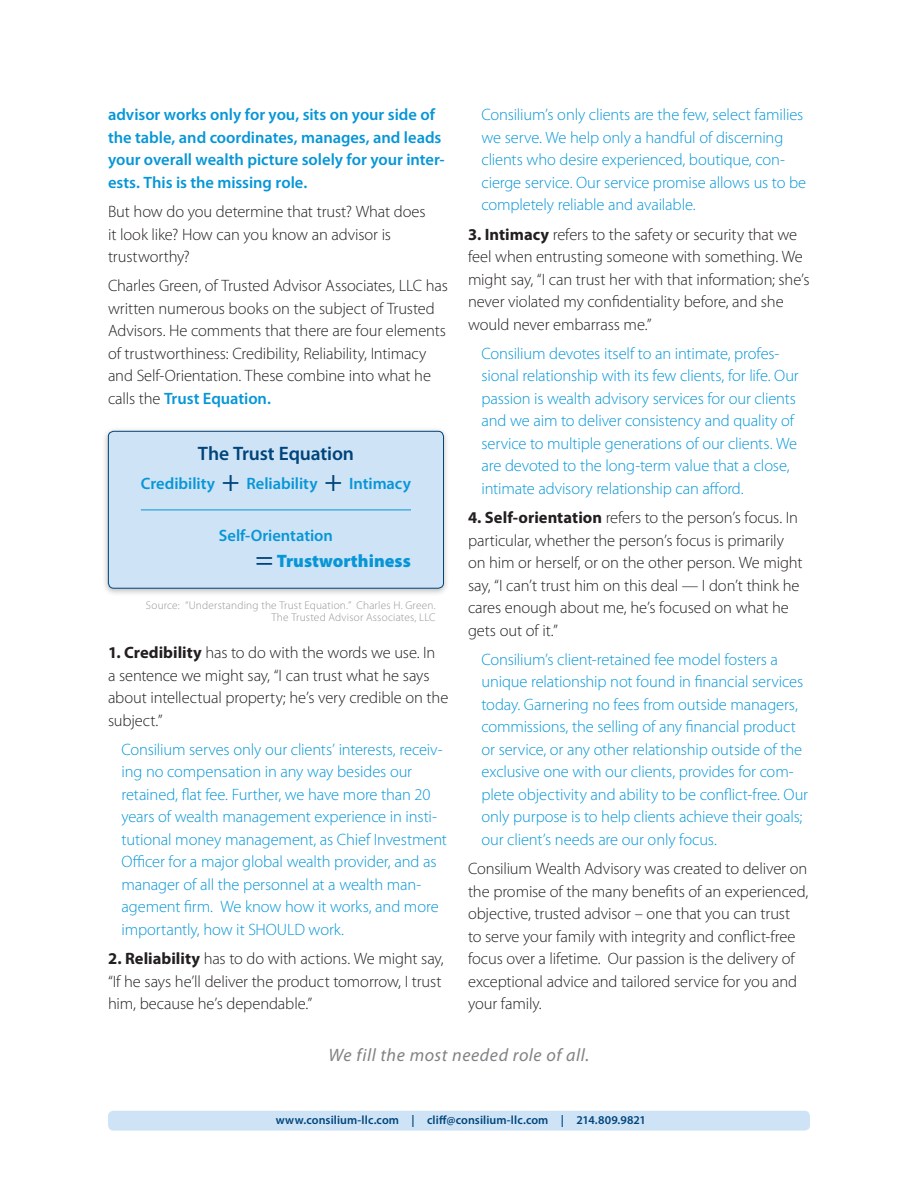
<style>
.page{position:relative;width:918px;height:1188px;background:#fff}
.page>*{position:absolute;margin:0;border:0;box-sizing:border-box;transform-origin:0 0}
.Sub_Head{font:600 19.5px "Myriad Pro";letter-spacing:-.005em;color:#00447b}
.Drop_Head{font:italic 18px "Myriad Pro";letter-spacing:.03em;color:#808285}
.Graphic_list{font:900 18px "Myriad Pro";color:#0696d7}
.Body_Copy{font:300 16.5px/22.5px "Myriad Pro";letter-spacing:-.005em;color:#231f20}
.Body_Copy-2{font:300 16.5px/22.5px "Myriad Pro";letter-spacing:-.01em;color:#0696d7}
.Body_Copy-3{font:600 16.5px/22.5px "Myriad Pro";letter-spacing:-.005em;color:#0696d7}
.Graphic_list-2{font:600 16.5px "Myriad Pro";letter-spacing:-.005em;color:#0696d7}
.t1{font:600 12px "Myriad Pro";letter-spacing:.01em;color:#00447b}
.Photo_Source_Credit{font:300 11.25px/12px "Myriad Pro";letter-spacing:.015em;color:#939598;text-align:right}
.s1{font-weight:600;color:#0696d7}
.s2{font-weight:400;font-size:30px;color:#00447b}
.s3{font-weight:700}
</style>
<div class="page">
<div style="left:108px;top:1111px;width:702px;height:20px;background:#cee3f5;border-radius:5px"></div>
<div style="left:102px;top:427px;width:348px;height:170px;background:#231f20;opacity:.3"></div>
<div style="left:108px;top:431px;width:336px;height:157px;background:#cee3f5;border-radius:5px"></div>
<hr style="left:141px;top:510px;width:270px;height:1px;background:#0696d7">
<div style="left:108px;top:431px;width:336px;height:158px;border:1px solid #00447b;border-radius:5px"></div>
<p class="Body_Copy-3" style="left:108px;top:104px;width:338px">advisor works only for you, sits on your side of the table, and coordinates, manages, and leads your overall wealth picture solely for your inter&shy;ests. This is the missing role.</p>
<p class="Body_Copy" style="left:108px;top:200px;width:319px">But how do you determine that trust? What does it look like? How can you know an advisor is trustworthy?</p>
<p class="Body_Copy" style="left:108px;top:274px;width:341px">Charles Green, of Trusted Advisor Associates, LLC has written numerous books on the subject of Trusted Advisors. He comments that there are four elements of trustworthiness: Credibility, Reliability, Intimacy and Self-Orientation. These combine into what he calls the <span class="s1">Trust Equation.</span></p>
<p class="Sub_Head" style="left:198px;top:442px;width:158px">The Trust Equation</p>
<p class="Graphic_list-2" style="left:141px;top:475px;width:272px">Credibility <span class="s2">+</span> Reliability <span class="s2">+</span> Intimacy</p>
<p class="Graphic_list-2" style="left:219px;top:527px;width:116px">Self-Orientation</p>
<p class="Graphic_list" style="left:255px;top:551px;width:157px"><span class="s2">=</span> Trustworthiness</p>
<p class="Photo_Source_Credit" style="left:146px;top:599px;width:291px">Source: “Understanding the Trust Equation.” Charles H. Green.<br>The Trusted Advisor Associates, LLC</p>
<p class="Body_Copy" style="left:108px;top:641px;width:342px"><span class="s3">1. Credibility</span> has to do with the words we use. In<br>a sentence we might say, “I can trust what he says about intellectual property; he’s very credible on the subject.”</p>
<p class="Body_Copy-2" style="left:122px;top:738px;width:327px">Consilium serves only our clients’ interests, receiv&shy;ing no compensation in any way besides our retained, flat fee. Further, we have more than 20 years of wealth management experience in insti&shy;tutional money management, as Chief Investment Officer for a major global wealth provider, and as manager of all the personnel at a wealth man&shy;agement firm. We know how it works, and more importantly, how it SHOULD work.</p>
<p class="Body_Copy" style="left:108px;top:947px;width:337px"><span class="s3">2. Reliability</span> has to do with actions. We might say, “If he says he’ll deliver the product tomorrow, I trust him, because he’s dependable.”</p>
<p class="Body_Copy-2" style="left:482px;top:103px;width:326px">Consilium’s only clients are the few, select families we serve. We help only a handful of discerning clients who desire experienced, boutique, con&shy;cierge service. Our service promise allows us to be completely reliable and available.</p>
<p class="Body_Copy" style="left:468px;top:223px;width:343px"><span class="s3">3. Intimacy</span> refers to the safety or security that we feel when entrusting someone with something. We might say, “I can trust her with that information; she’s never violated my confidentiality before, and she would never embarrass me.”</p>
<p class="Body_Copy-2" style="left:482px;top:342px;width:319px">Consilium devotes itself to an intimate, profes&shy;sional relationship with its few clients, for life. Our passion is wealth advisory services for our clients and we aim to deliver consistency and quality of service to multiple generations of our clients. We are devoted to the long-term value that a close, intimate advisory relationship can afford.</p>
<p class="Body_Copy" style="left:468px;top:506px;width:336px"><span class="s3">4. Self-orientation</span> refers to the person’s focus. In particular, whether the person’s focus is primarily on him or herself, or on the other person. We might say, “I can’t trust him on this deal — I don’t think he cares enough about me, he’s focused on what he gets out of it.”</p>
<p class="Body_Copy-2" style="left:482px;top:648px;width:328px">Consilium’s client-retained fee model fosters a unique relationship not found in financial services today. Garnering no fees from outside managers, commissions, the selling of any financial product or service, or any other relationship outside of the exclusive one with our clients, provides for com&shy;plete objectivity and ability to be conflict-free. Our only purpose is to help clients achieve their goals; our client’s needs are our only focus.</p>
<p class="Body_Copy" style="left:468px;top:857px;width:342px">Consilium Wealth Advisory was created to deliver on the promise of the many benefits of an experienced, objective, trusted advisor – one that you can trust<br>to serve your family with integrity and conflict-free focus over a lifetime. Our passion is the delivery of exceptional advice and tailored service for you and your family.</p>
<p class="Drop_Head" style="left:329px;top:1045px;width:262px">We fill the most needed role of all.</p>
<p class="t1" style="left:276px;top:1114px;width:372px">www.consilium-llc.com | cliff@consilium-llc.com | 214.809.9821</p>
</div>
